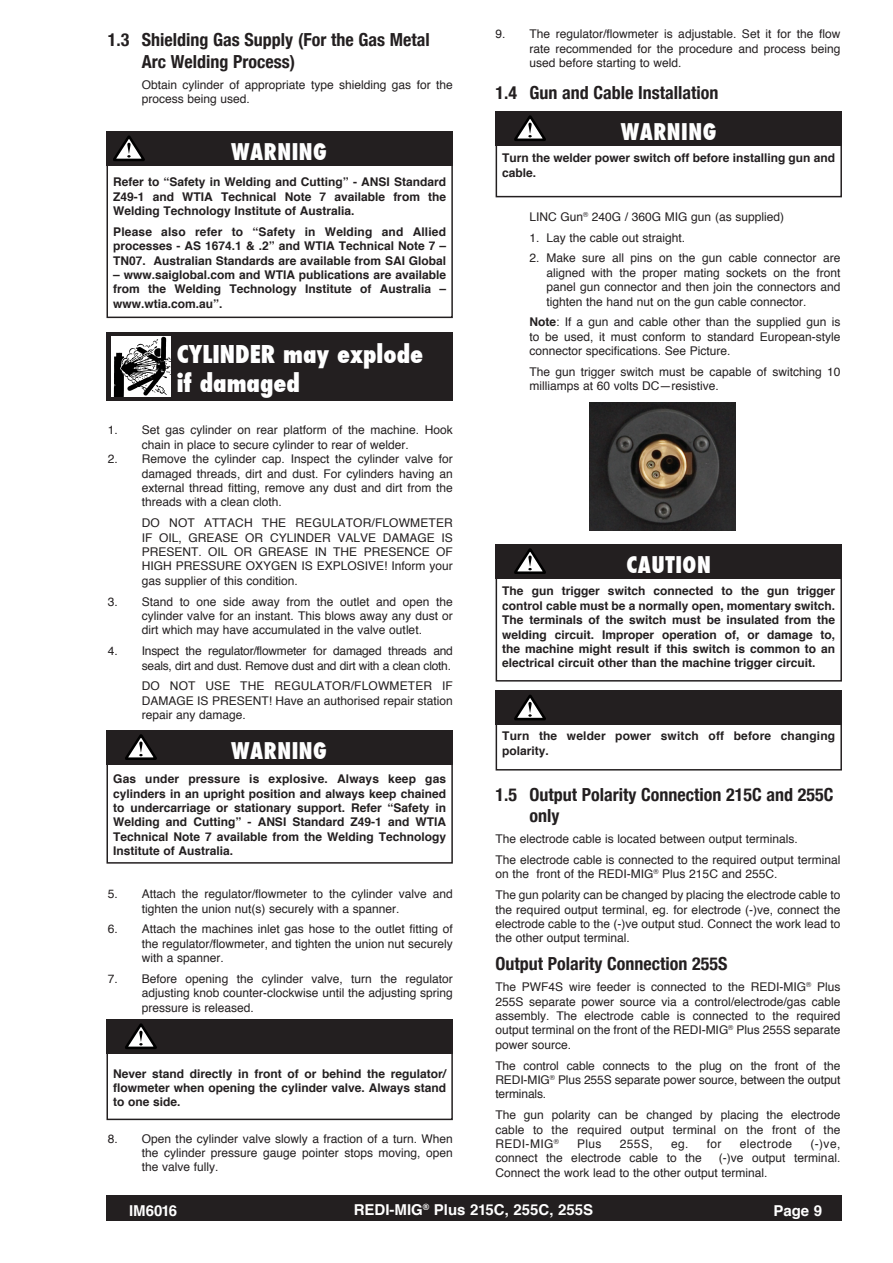
<style>
.page{position:relative;width:893px;height:1263px;background:#fff}
.page>*{position:absolute;margin:0;border:0;box-sizing:border-box;transform-origin:0 0}
.t1{font:800 condensed 24px/28.8px "Futura";color:#fff}
.t2{font:800 condensed 22.5px "Futura";letter-spacing:.025em;color:#fff;scale:.96 1}
.Subheading{font:700 condensed 18px/21.6px "Helvetica Neue";color:#231f20}
.Text{font:700 condensed 18px/21.6px "Helvetica Neue";color:#231f20}
.t3{font:700 15px "Helvetica";color:#fff}
.Text-2{font:12px/14.4px "Helvetica";color:#231f20;text-align:justify}
.Text-3{font:700 12px/14.4px "Helvetica";color:#231f20;text-align:justify}
.Text-4{font:12px/14.4px "Helvetica";letter-spacing:-.02em;color:#231f20;text-align:right}
.Text-5{font:12px "Helvetica";letter-spacing:.035em;color:#231f20}
.s1{font-weight:700}
</style>
<div class="page">
<div style="left:106px;top:1195px;width:736px;height:25px;background:#231f20"></div>
<div style="left:106px;top:731px;width:347px;height:133px;border:2px solid #231f20"></div>
<div style="left:106px;top:730px;width:347px;height:35px;background:#231f20"></div>
<svg style="left:126px;top:734px;width:30px;height:26px"></svg>
<div style="left:106px;top:1020px;width:347px;height:100px;border:2px solid #231f20"></div>
<div style="left:106px;top:1019px;width:347px;height:35px;background:#231f20"></div>
<svg style="left:126px;top:1023px;width:30px;height:26px"></svg>
<div style="left:496px;top:545px;width:346px;height:136px;border:2px solid #231f20"></div>
<div style="left:495px;top:544px;width:347px;height:35px;background:#231f20"></div>
<svg style="left:515px;top:548px;width:30px;height:26px"></svg>
<div style="left:496px;top:112px;width:346px;height:85px;border:2px solid #231f20"></div>
<div style="left:495px;top:111px;width:347px;height:35px;background:#231f20"></div>
<svg style="left:515px;top:115px;width:30px;height:26px"></svg>
<div style="left:496px;top:691px;width:346px;height:79px;border:1px solid #231f20"></div>
<div style="left:495px;top:691px;width:347px;height:34px;background:#231f20"></div>
<svg style="left:515px;top:695px;width:30px;height:26px"></svg>
<div style="left:107px;top:132px;width:346px;height:186px;border:1px solid #231f20"></div>
<div style="left:106px;top:132px;width:347px;height:34px;background:#231f20"></div>
<svg style="left:114px;top:135px;width:30px;height:26px"></svg>
<div style="left:106px;top:332px;width:347px;height:68px;background:#231f20"></div>
<img style="left:111px;top:336px;width:60px;height:61px">
<img style="left:589px;top:403px;width:147px;height:127px">
<p class="Subheading" style="left:142px;top:29px;width:290px;text-indent:-34px">1.3 Shielding Gas Supply (For the Gas Metal<br>Arc Welding Process)</p>
<p class="Text-2" style="left:142px;top:78px;width:313px">Obtain cylinder of appropriate type shielding gas for the process being used.</p>
<p class="t2" style="left:231px;top:136px;width:101px">WARNING</p>
<p class="Text-3" style="left:113px;top:175px;width:334px">Refer to “Safety in Welding and Cutting” - ANSI Standard Z49-1 and WTIA Technical Note 7 available from the Welding Technology Institute of Australia.</p>
<p class="Text-3" style="left:113px;top:224px;width:334px">Please also refer to “Safety in Welding and Allied processes - AS 1674.1 &amp; .2” and WTIA Technical Note 7 – TN07. Australian Standards are available from SAI Global</p>
<p class="Text-3" style="left:113px;top:268px;width:334px">– www.saiglobal.com and WTIA publications are available from the Welding Technology Institute of Australia – www.wtia.com.au”.</p>
<p class="t1" style="left:177px;top:340px;width:248px">CYLINDER may explode if damaged</p>
<p class="Text-2" style="left:142px;top:423px;width:312px;text-indent:-34px">1. Set gas cylinder on rear platform of the machine. Hook chain in place to secure cylinder to rear of welder.</p>
<p class="Text-2" style="left:142px;top:452px;width:313px;text-indent:-34px">2. Remove the cylinder cap. Inspect the cylinder valve for damaged threads, dirt and dust. For cylinders having an external thread fitting, remove any dust and dirt from the threads with a clean cloth.</p>
<p class="Text-2" style="left:142px;top:516px;width:313px">DO NOT ATTACH THE REGULATOR/FLOWMETER IF OIL, GREASE OR CYLINDER VALVE DAMAGE IS PRESENT. OIL OR GREASE IN THE PRESENCE OF HIGH PRESSURE OXYGEN IS EXPLOSIVE! Inform your gas supplier of this condition.</p>
<p class="Text-2" style="left:142px;top:594px;width:313px;text-indent:-34px">3. Stand to one side away from the outlet and open the cylinder valve for an instant. This blows away any dust or dirt which may have accumulated in the valve outlet.</p>
<p class="Text-4" style="left:108px;top:644px;width:347px">4. Inspect the regulator/flowmeter for damaged threads and seals, dirt and dust. Remove dust and dirt with a clean cloth.</p>
<p class="Text-2" style="left:142px;top:679px;width:313px">DO NOT USE THE REGULATOR/FLOWMETER IF DAMAGE IS PRESENT! Have an authorised repair station repair any damage.</p>
<p class="t2" style="left:231px;top:735px;width:101px">WARNING</p>
<p class="Text-3" style="left:113px;top:772px;width:334px">Gas under pressure is explosive. Always keep gas cylinders in an upright position and always keep chained to undercarriage or stationary support. Refer “Safety in Welding and Cutting” - ANSI Standard Z49-1 and WTIA Technical Note 7 available from the Welding Technology Institute of Australia.</p>
<p class="Text-2" style="left:142px;top:887px;width:313px;text-indent:-34px">5. Attach the regulator/flowmeter to the cylinder valve and tighten the union nut(s) securely with a spanner.</p>
<p class="Text-2" style="left:142px;top:922px;width:313px;text-indent:-34px">6. Attach the machines inlet gas hose to the outlet fitting of the regulator/flowmeter, and tighten the union nut securely with a spanner.</p>
<p class="Text-2" style="left:142px;top:972px;width:313px;text-indent:-34px">7. Before opening the cylinder valve, turn the regulator adjusting knob counter-clockwise until the adjusting spring pressure is released.</p>
<p class="Text-3" style="left:113px;top:1066px;width:334px">Never stand directly in front of or behind the regulator/ flowmeter when opening the cylinder valve. Always stand to one side.</p>
<p class="Text-2" style="left:142px;top:1131px;width:313px;text-indent:-34px">8. Open the cylinder valve slowly a fraction of a turn. When the cylinder pressure gauge pointer stops moving, open the valve fully.</p>
<p class="Text-2" style="left:529px;top:27px;width:313px;text-indent:-34px">9. The regulator/flowmeter is adjustable. Set it for the flow rate recommended for the procedure and process being used before starting to weld.</p>
<p class="Subheading" style="left:495px;top:82px;width:225px">1.4 Gun and Cable Installation</p>
<p class="t2" style="left:621px;top:116px;width:101px">WARNING</p>
<p class="Text-3" style="left:502px;top:151px;width:334px">Turn the welder power switch off before installing gun and cable.</p>
<p class="Text-2" style="left:529px;top:210px;width:256px">LINC Gun<sup>®</sup> 240G / 360G MIG gun (as supplied)</p>
<p class="Text-2" style="left:529px;top:231px;width:157px">1. Lay the cable out straight.</p>
<p class="Text-2" style="left:546px;top:251px;width:296px;text-indent:-17px">2. Make sure all pins on the gun cable connector are aligned with the proper mating sockets on the front panel gun connector and then join the connectors and tighten the hand nut on the gun cable connector.</p>
<p class="Text-2" style="left:529px;top:315px;width:313px"><span class="s1">Note</span>: If a gun and cable other than the supplied gun is to be used, it must conform to standard European-style connector specifications. See Picture.</p>
<p class="Text-2" style="left:529px;top:365px;width:313px">The gun trigger switch must be capable of switching 10 milliamps at 60 volts DC—resistive.</p>
<p class="t2" style="left:626px;top:549px;width:89px">CAUTION</p>
<p class="Text-3" style="left:502px;top:584px;width:334px">The gun trigger switch connected to the gun trigger control cable must be a normally open, momentary switch.<br>The terminals of the switch must be insulated from the welding circuit. Improper operation of, or damage to, the machine might result if this switch is common to an electrical circuit other than the machine trigger circuit.</p>
<p class="Text-3" style="left:502px;top:729px;width:334px">Turn the welder power switch off before changing polarity.</p>
<p class="Text" style="left:529px;top:783px;width:306px;text-indent:-34px">1.5 Output Polarity Connection 215C and 255C only</p>
<p class="Text-2" style="left:495px;top:832px;width:304px">The electrode cable is located between output terminals.</p>
<p class="Text-2" style="left:495px;top:853px;width:347px">The electrode cable is connected to the required output terminal on the front of the REDI-MIG<sup>®</sup> Plus 215C and 255C.</p>
<p class="Text-2" style="left:495px;top:888px;width:347px">The gun polarity can be changed by placing the electrode cable to the required output terminal, eg. for electrode (-)ve, connect the electrode cable to the (-)ve output stud. Connect the work lead to the other output terminal.</p>
<p class="Text" style="left:495px;top:953px;width:234px">Output Polarity Connection 255S</p>
<p class="Text-2" style="left:495px;top:980px;width:347px">The PWF4S wire feeder is connected to the REDI-MIG<sup>®</sup> Plus 255S separate power source via a control/electrode/gas cable assembly. The electrode cable is connected to the required output terminal on the front of the REDI-MIG<sup>®</sup> Plus 255S separate power source.</p>
<p class="Text-2" style="left:495px;top:1058px;width:347px">The control cable connects to the plug on the front of the REDI-MIG<sup>®</sup> Plus 255S separate power source, between the output terminals.</p>
<p class="Text-2" style="left:495px;top:1108px;width:347px">The gun polarity can be changed by placing the electrode cable to the required output terminal on the front of the REDI-MIG<sup>®</sup></p>
<p class="Text-2" style="left:577px;top:1137px;width:26px">Plus</p>
<p class="Text-2" style="left:620px;top:1137px;width:34px">255S,</p>
<p class="Text-2" style="left:671px;top:1137px;width:52px">eg. for</p>
<p class="Text-5" style="left:740px;top:1134px;width:54px">electrode</p>
<p class="Text-2" style="left:810px;top:1137px;width:31px">(-)ve,</p>
<p class="Text-2" style="left:495px;top:1151px;width:208px">connect the electrode cable to the</p>
<p class="Text-2" style="left:495px;top:1151px;width:347px;text-indent:223px">(-)ve output terminal.<br>Connect the work lead to the other output terminal.</p>
<p class="t3" style="left:129px;top:1198px;width:50px">IM6016</p>
<p class="t3" style="left:354px;top:1197px;width:241px">REDI-MIG<sup>®</sup> Plus 215C, 255C, 255S</p>
<p class="t3" style="left:773px;top:1198px;width:50px">Page 9</p>
</div>
